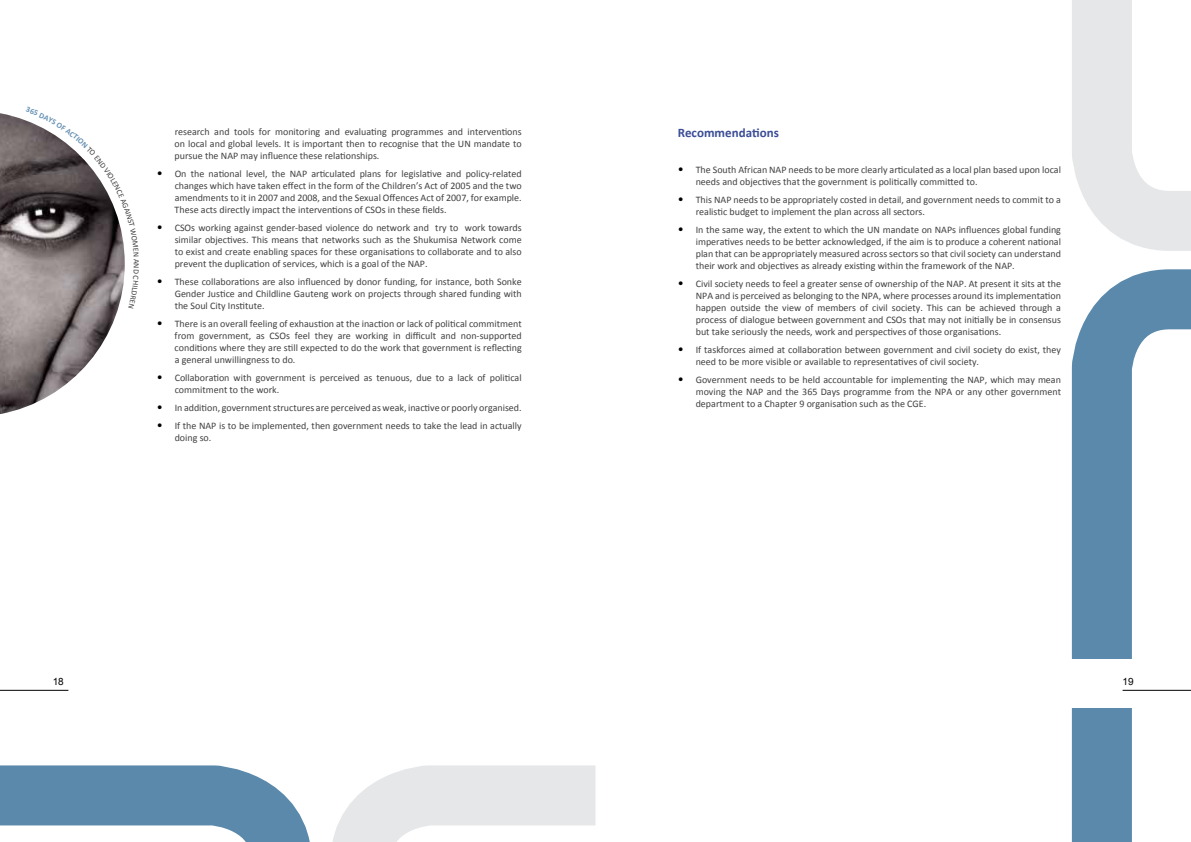
<style>
.page{position:relative;width:1191px;height:842px;background:#fff}
.page>*{position:absolute;margin:0;border:0;box-sizing:border-box;transform-origin:0 0}
.t1{font:700 13px "Calibri";color:#3b4d96}
.t2{font:10px/12px "Calibri";color:#414042;text-align:justify}
.t3{font:10px "Arial";color:#000}
.t4{font:8px "Calibri";color:#414042}
.s1{font-size:12px;color:#000}
</style>
<div class="page">
<svg style="left:1071px;top:281px;width:120px;height:561px"></svg>
<svg style="left:1072px;top:0;width:119px;height:281px"></svg>
<svg style="left:0;top:765px;width:596px;height:77px"></svg>
<div style="left:1071px;top:660px;width:120px;height:48px;background:#fff"></div>
<hr style="left:0;top:690px;width:68px;height:1px;background:#000">
<hr style="left:1122px;top:690px;width:69px;height:1px;background:#000">
<img style="left:0;top:113px;width:125px;height:301px">
<svg style="left:26px;top:113px;width:99px;height:150px"></svg>
<p class="t4" style="left:142px;top:263px;width:7px;rotate:90deg">N</p>
<p class="t2" style="left:175px;top:125px;width:348px">research and tools for monitoring and evaluating programmes and interventions on local and global levels. It is important then to recognise that the UN mandate to pursue the NAP may influence these relationships.</p>
<p class="t2" style="left:175px;top:167px;width:348px;text-indent:-18px"><span class="s1">•</span> On the national level, the NAP articulated plans for legislative and policy-related changes which have taken effect in the form of the Children’s Act of 2005 and the two amendments to it in 2007 and 2008, and the Sexual Offences Act of 2007, for example.<br>These acts directly impact the interventions of CSOs in these fields.</p>
<p class="t2" style="left:175px;top:221px;width:348px;text-indent:-18px"><span class="s1">•</span> CSOs working against gender-based violence do network and try to work towards similar objectives. This means that networks such as the Shukumisa Network come to exist and create enabling spaces for these organisations to collaborate and to also prevent the duplication of services, which is a goal of the NAP.</p>
<p class="t2" style="left:175px;top:275px;width:348px;text-indent:-18px"><span class="s1">•</span> These collaborations are also influenced by donor funding, for instance, both Sonke Gender Justice and Childline Gauteng work on projects through shared funding with the Soul City Institute.</p>
<p class="t2" style="left:175px;top:317px;width:348px;text-indent:-18px"><span class="s1">•</span> There is an overall feeling of exhaustion at the inaction or lack of political commitment from government, as CSOs feel they are working in difficult and non-supported conditions where they are still expected to do the work that government is reflecting a general unwillingness to do.</p>
<p class="t2" style="left:175px;top:371px;width:348px;text-indent:-18px"><span class="s1">•</span> Collaboration with government is perceived as tenuous, due to a lack of political commitment to the work.</p>
<p class="t2" style="left:157px;top:401px;width:366px"><span class="s1">•</span> In addition, government structures are perceived as weak, inactive or poorly organised.</p>
<p class="t2" style="left:175px;top:419px;width:348px;text-indent:-18px"><span class="s1">•</span> If the NAP is to be implemented, then government needs to take the lead in actually doing so.</p>
<h1 class="t1" style="left:677px;top:125px;width:103px">Recommendations</h1>
<p class="t2" style="left:695px;top:164px;width:367px;text-indent:-18px"><span class="s1">•</span> The South African NAP needs to be more clearly articulated as a local plan based upon local needs and objectives that the government is politically committed to.</p>
<p class="t2" style="left:695px;top:194px;width:367px;text-indent:-18px"><span class="s1">•</span> This NAP needs to be appropriately costed in detail, and government needs to commit to a realistic budget to implement the plan across all sectors.</p>
<p class="t2" style="left:695px;top:224px;width:367px;text-indent:-18px"><span class="s1">•</span> In the same way, the extent to which the UN mandate on NAPs influences global funding imperatives needs to be better acknowledged, if the aim is to produce a coherent national plan that can be appropriately measured across sectors so that civil society can understand their work and objectives as already existing within the framework of the NAP.</p>
<p class="t2" style="left:695px;top:278px;width:367px;text-indent:-18px"><span class="s1">•</span> Civil society needs to feel a greater sense of ownership of the NAP. At present it sits at the NPA and is perceived as belonging to the NPA, where processes around its implementation happen outside the view of members of civil society. This can be achieved through a process of dialogue between government and CSOs that may not initially be in consensus but take seriously the needs, work and perspectives of those organisations.</p>
<p class="t2" style="left:695px;top:344px;width:367px;text-indent:-18px"><span class="s1">•</span> If taskforces aimed at collaboration between government and civil society do exist, they need to be more visible or available to representatives of civil society.</p>
<p class="t2" style="left:695px;top:374px;width:367px;text-indent:-18px"><span class="s1">•</span> Government needs to be held accountable for implementing the NAP, which may mean moving the NAP and the 365 Days programme from the NPA or any other government department to a Chapter 9 organisation such as the CGE.</p>
<p class="t3" style="left:53px;top:676px;width:13px">18</p>
<p class="t3" style="left:1122px;top:676px;width:13px">19</p>
</div>
